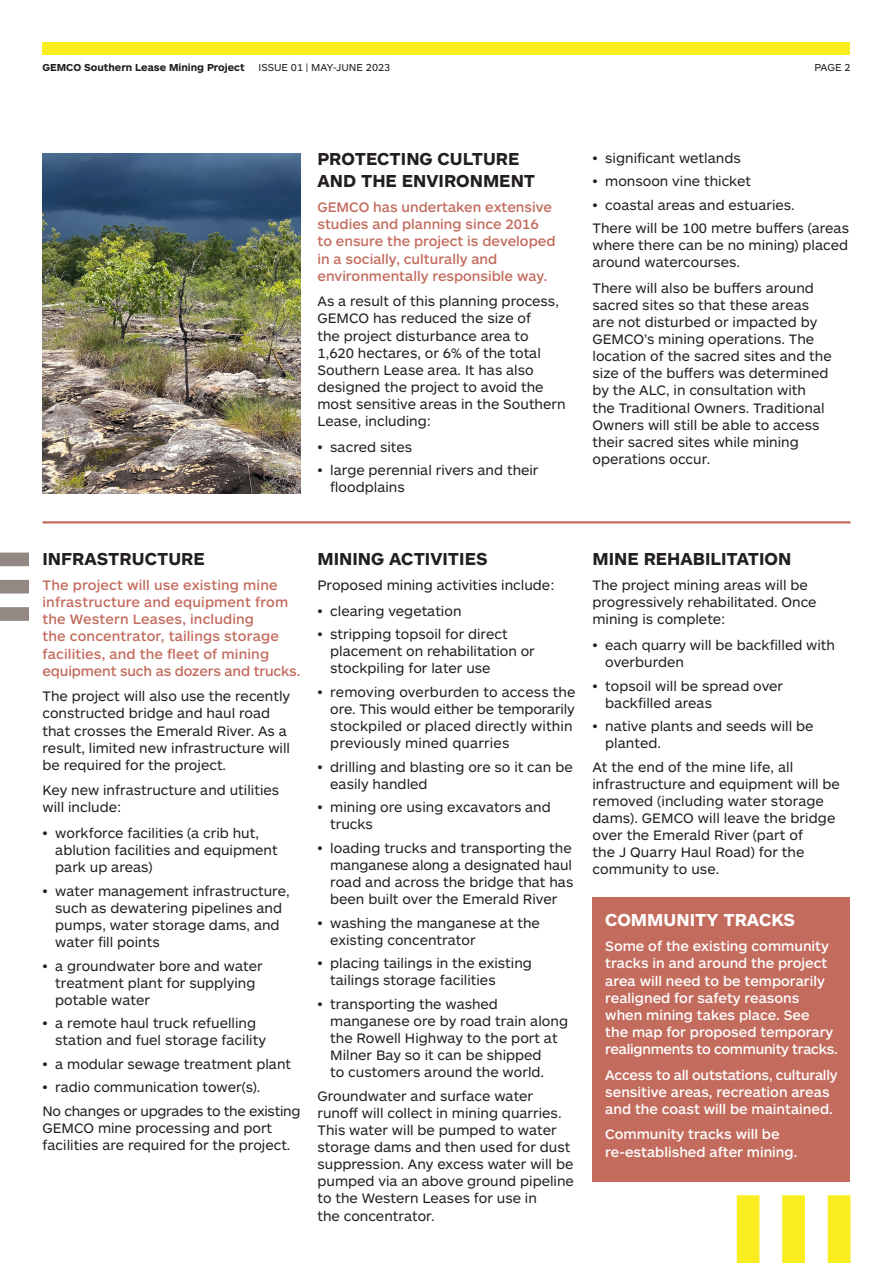
<style>
.page{position:relative;width:893px;height:1263px;background:#fff}
.page>*{position:absolute;margin:0;border:0;box-sizing:border-box;transform-origin:0 0}
.t1{font:700 18px/21.6px "ARS Maquette Pro";color:#231f20}
.t2{font:700 18px "ARS Maquette Pro";color:#fff}
.t3{font:14.25px/17.1px "ARS Maquette Pro";color:#231f20}
.t4{font:500 14.25px/17.1px "ARS Maquette Pro";color:#fff}
.t5{font:500 14.25px/17.1px "ARS Maquette Pro";color:#c36c5e}
.t6{font:14.25px/23.5px "ARS Maquette Pro";letter-spacing:-.02em;color:#231f20}
.t7{font:700 10.5px "ARS Maquette Pro";color:#231f20}
.t8{font:10.5px "ARS Maquette Pro";color:#231f20}
</style>
<div class="page">
<div style="left:43px;top:43px;width:807px;height:12px;background:#f9ed20"></div>
<img style="left:43px;top:153px;width:257px;height:340px">
<div style="left:592px;top:897px;width:258px;height:285px;background:#c36c5e"></div>
<svg style="left:737px;top:1195px;width:113px;height:68px"></svg>
<svg style="left:0;top:553px;width:29px;height:68px"></svg>
<hr style="left:43px;top:521px;width:807px;height:2px;background:#c36c5e">
<p class="t7" style="left:43px;top:60px;width:204px">GEMCO Southern Lease Mining Project</p>
<p class="t8" style="left:259px;top:61px;width:133px">ISSUE 01 | MAY-JUNE 2023</p>
<p class="t8" style="left:814px;top:61px;width:38px">PAGE 2</p>
<p class="t1" style="left:317px;top:147px;width:219px">PROTECTING CULTURE<br>AND THE ENVIRONMENT</p>
<p class="t5" style="left:317px;top:198px;width:239px">GEMCO has undertaken extensive studies and planning since 2016 to ensure the project is developed in a socially, culturally and environmentally responsible way.</p>
<p class="t3" style="left:317px;top:292px;width:250px">As a result of this planning process,<br>GEMCO has reduced the size of<br>the project disturbance area to<br>1,620 hectares, or 6% of the total<br>Southern Lease area. It has also designed the project to avoid the most sensitive areas in the Southern<br>Lease, including:</p>
<p class="t3" style="left:317px;top:437px;width:96px">• sacred sites</p>
<p class="t3" style="left:330px;top:461px;width:210px;text-indent:-13px">• large perennial rivers and their floodplains</p>
<p class="t3" style="left:592px;top:148px;width:150px">• significant wetlands</p>
<p class="t3" style="left:592px;top:172px;width:160px">• monsoon vine thicket</p>
<p class="t3" style="left:592px;top:192px;width:258px;line-height:23.5px">• coastal areas and estuaries.<br>There will be 100 metre buffers (areas</p>
<p class="t3" style="left:592px;top:236px;width:257px">where there can be no mining) placed around watercourses.</p>
<p class="t3" style="left:592px;top:279px;width:241px">There will also be buffers around sacred sites so that these areas are not disturbed or impacted by<br>GEMCO’s mining operations. The location of the sacred sites and the size of the buffers was determined by the ALC, in consultation with the Traditional Owners. Traditional<br>Owners will still be able to access their sacred sites while mining operations occur.</p>
<p class="t1" style="left:43px;top:547px;width:164px">INFRASTRUCTURE</p>
<p class="t5" style="left:43px;top:576px;width:259px">The project will use existing mine infrastructure and equipment from the Western Leases, including<br>the concentrator, tailings storage facilities, and the fleet of mining equipment such as dozers and trucks.</p>
<p class="t3" style="left:43px;top:687px;width:249px">The project will also use the recently constructed bridge and haul road that crosses the Emerald River. As a result, limited new infrastructure will be required for the project.</p>
<p class="t3" style="left:43px;top:781px;width:238px">Key new infrastructure and utilities will include:</p>
<p class="t3" style="left:55px;top:824px;width:224px;text-indent:-13px">• workforce facilities (a crib hut, ablution facilities and equipment park up areas)</p>
<p class="t3" style="left:55px;top:881px;width:236px;text-indent:-13px">• water management infrastructure, such as dewatering pipelines and pumps, water storage dams, and water fill points</p>
<p class="t3" style="left:55px;top:956px;width:209px;text-indent:-13px">• a groundwater bore and water treatment plant for supplying potable water</p>
<p class="t3" style="left:55px;top:1014px;width:212px;text-indent:-13px">• a remote haul truck refuelling station and fuel storage facility</p>
<p class="t3" style="left:43px;top:1054px;width:250px">• a modular sewage treatment plant</p>
<p class="t6" style="left:43px;top:1075px;width:259px">• radio communication tower(s).<br>No changes or upgrades to the existing</p>
<p class="t3" style="left:43px;top:1119px;width:250px">GEMCO mine processing and port facilities are required for the project.</p>
<p class="t1" style="left:317px;top:547px;width:172px">MINING ACTIVITIES</p>
<p class="t3" style="left:317px;top:576px;width:239px">Proposed mining activities include:</p>
<p class="t3" style="left:317px;top:602px;width:145px">• clearing vegetation</p>
<p class="t3" style="left:330px;top:625px;width:206px;text-indent:-13px">• stripping topsoil for direct placement on rehabilitation or stockpiling for later use</p>
<p class="t3" style="left:330px;top:683px;width:247px;text-indent:-13px">• removing overburden to access the ore. This would either be temporarily stockpiled or placed directly within previously mined quarries</p>
<p class="t3" style="left:330px;top:757px;width:244px;text-indent:-13px">• drilling and blasting ore so it can be easily handled</p>
<p class="t3" style="left:330px;top:798px;width:222px;text-indent:-13px">• mining ore using excavators and trucks</p>
<p class="t3" style="left:330px;top:839px;width:245px;text-align:justify;text-indent:-13px">• loading trucks and transporting the manganese along a designated haul road and across the bridge that has been built over the Emerald River</p>
<p class="t3" style="left:330px;top:913px;width:211px;text-indent:-13px">• washing the manganese at the existing concentrator</p>
<p class="t3" style="left:330px;top:954px;width:203px;text-indent:-13px">• placing tailings in the existing tailings storage facilities</p>
<p class="t3" style="left:330px;top:995px;width:239px;text-indent:-13px">• transporting the washed manganese ore by road train along the Rowell Highway to the port at<br>Milner Bay so it can be shipped<br>to customers around the world.</p>
<p class="t3" style="left:317px;top:1086px;width:258px">Groundwater and surface water runoff will collect in mining quarries.<br>This water will be pumped to water storage dams and then used for dust suppression. Any excess water will be pumped via an above ground pipeline to the Western Leases for use in<br>the concentrator.</p>
<p class="t1" style="left:592px;top:547px;width:200px">MINE REHABILITATION</p>
<p class="t3" style="left:592px;top:576px;width:226px">The project mining areas will be progressively rehabilitated. Once mining is complete:</p>
<p class="t3" style="left:605px;top:636px;width:231px;text-indent:-13px">• each quarry will be backfilled with overburden</p>
<p class="t3" style="left:605px;top:676px;width:179px;text-indent:-13px">• topsoil will be spread over backfilled areas</p>
<p class="t3" style="left:605px;top:717px;width:210px;text-indent:-13px">• native plants and seeds will be planted.</p>
<p class="t3" style="left:592px;top:757px;width:249px">At the end of the mine life, all infrastructure and equipment will be removed (including water storage dams). GEMCO will leave the bridge over the Emerald River (part of<br>the J Quarry Haul Road) for the community to use.</p>
<p class="t2" style="left:605px;top:908px;width:191px">COMMUNITY TRACKS</p>
<p class="t4" style="left:605px;top:937px;width:234px">Some of the existing community tracks in and around the project area will need to be temporarily realigned for safety reasons when mining takes place. See<br>the map for proposed temporary realignments to community tracks.</p>
<p class="t4" style="left:605px;top:1065px;width:234px">Access to all outstations, culturally sensitive areas, recreation areas and the coast will be maintained.</p>
<p class="t4" style="left:605px;top:1125px;width:194px">Community tracks will be re-established after mining.</p>
</div>
